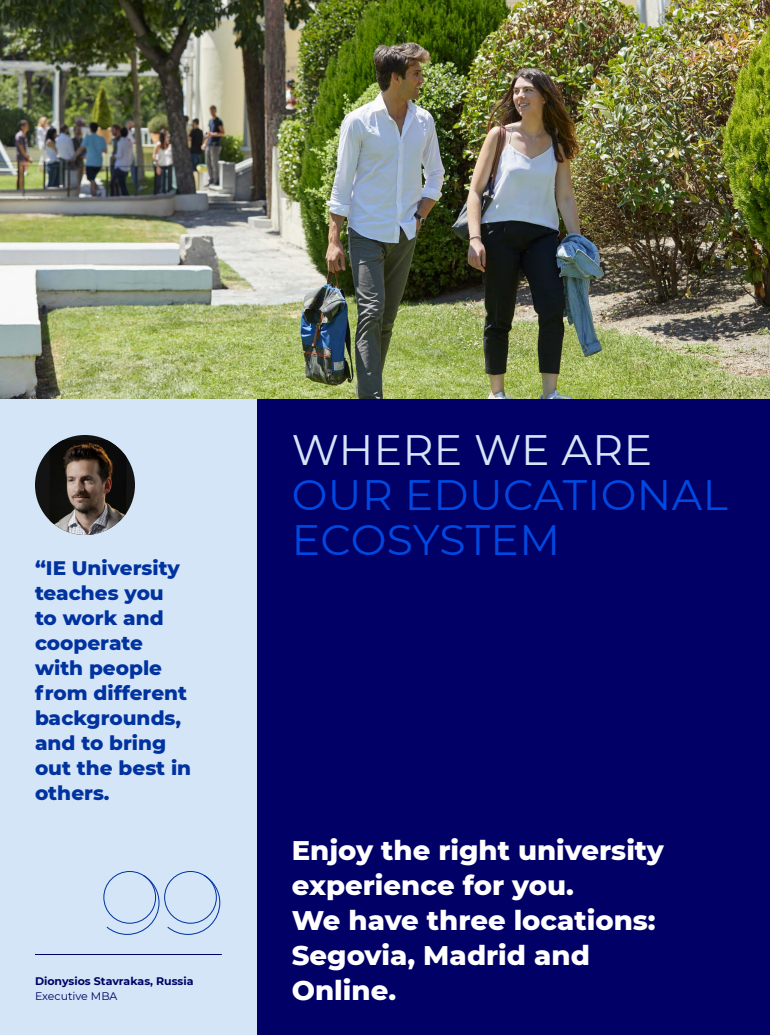
<style>
.page{position:relative;width:770px;height:1035px;background:#fff}
.page>*{position:absolute;margin:0;border:0;box-sizing:border-box;transform-origin:0 0}
.t1{font:42.5px/45px "Montserrat";letter-spacing:.01em;color:#0048e1}
.t2{font:42.5px "Montserrat";letter-spacing:.01em;color:#d4e5f7}
.t3{font:800 27.5px/35px "Montserrat";color:#fff}
.t4{font:800 20px/25px "Montserrat";color:#0032a0}
.t5{font:700 11px "Montserrat";color:#006}
.t6{font:11px "Montserrat";color:#006}
</style>
<div class="page">
<img style="left:0;top:0;width:770px;height:400px">
<div style="left:257px;top:400px;width:513px;height:635px;background:#006"></div>
<div style="left:0;top:400px;width:257px;height:635px;background:#d4e5f7"></div>
<div style="left:35px;top:435px;width:100px;height:100px;background:#131313;border-radius:50%"></div>
<img style="left:50px;top:440px;width:76px;height:95px">
<svg style="left:166px;top:874px;width:55px;height:61px"></svg>
<svg style="left:105px;top:874px;width:55px;height:61px"></svg>
<hr style="left:35px;top:954px;width:187px;height:1px;background:#006">
<p class="t4" style="left:35px;top:554px;width:158px">“IE University teaches you<br>to work and cooperate with people from different backgrounds, and to bring out the best in others.</p>
<p class="t5" style="left:35px;top:973px;width:160px">Dionysios Stavrakas, Russia</p>
<p class="t6" style="left:35px;top:989px;width:84px">Executive MBA</p>
<h1 class="t2" style="left:292px;top:421px;width:362px">WHERE WE ARE</h1>
<h1 class="t1" style="left:292px;top:471px;width:438px">OUR EDUCATIONAL<br>ECOSYSTEM</h1>
<h2 class="t3" style="left:292px;top:831px;width:374px">Enjoy the right university experience for you.<br>We have three locations:<br>Segovia, Madrid and<br>Online.</h2>
</div>
